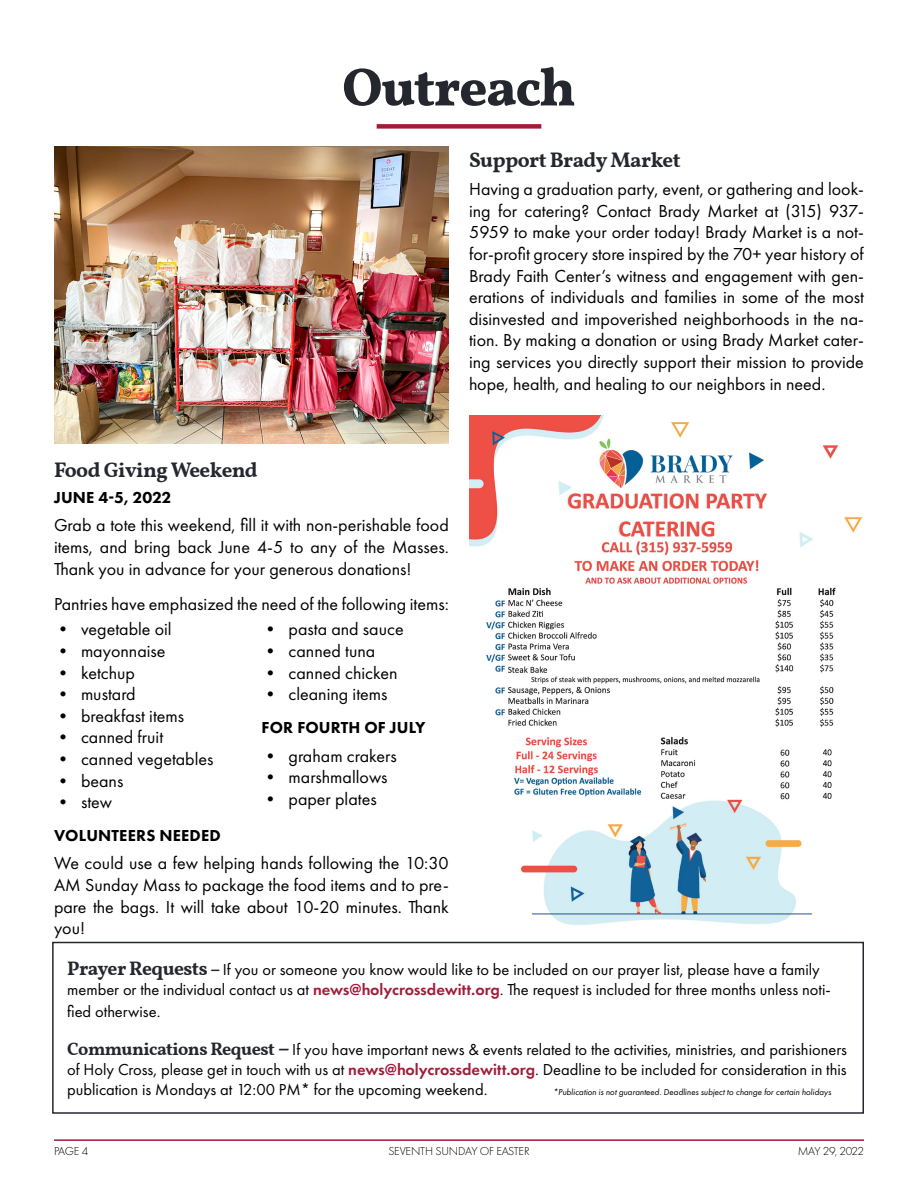
<style>
.page{position:relative;width:918px;height:1188px;background:#fff}
.page>*{position:absolute;margin:0;border:0;box-sizing:border-box;transform-origin:0 0}
.t1{font:800 54px "Vollkorn";letter-spacing:-.025em;color:#25272e}
.t2{font:700 21px "Vollkorn";letter-spacing:-.025em;color:#25272e}
.t3{font:18px/21.6px "Futura PT";color:#000;text-align:justify}
.t4{font:16.5px/19.8px "Futura PT";color:#000}
.t5{font:800 16.5px "Futura PT";letter-spacing:.01em;color:#000}
.t6{font:300 12px "Futura PT";letter-spacing:-.015em;color:#000}
.t7{font:300 12px "Futura PT";letter-spacing:-.045em;color:#000}
.t8{font:italic 9px "Futura PT";color:#000}
.s1{font-family:"Vollkorn";font-weight:700;font-size:19.5px;color:#25272e}
.s2{font-family:"Vollkorn";font-weight:700;font-size:18px;color:#25272e}
.s3{font-weight:600;color:#a21c3a}
.s4{font-family:"Vollkorn";font-weight:700;font-size:21px;color:#25272e}
</style>
<div class="page">
<hr style="left:54px;top:1139px;width:810px;height:2px;background:#a21c3a">
<img style="left:469px;top:416px;width:394px;height:509px">
<div style="left:377px;top:124px;width:164px;height:5px;background:#a21c3a"></div>
<img style="left:54px;top:147px;width:395px;height:296px">
<div style="left:52px;top:942px;width:812px;height:172px;border:2px solid #25272e"></div>
<h1 class="t1" style="left:342px;top:46px;width:235px">Outreach</h1>
<p class="t2" style="left:469px;top:144px;width:213px">Support Brady Market</p>
<p class="t3" style="left:469px;top:178px;width:396px">Having a graduation party, event, or gathering and look&shy;ing for catering? Contact Brady Market at (315) 937- 5959 to make your order today! Brady Market is a not&shy;for-profit grocery store inspired by the 70+ year history of Brady Faith Center’s witness and engagement with gen&shy;erations of individuals and families in some of the most disinvested and impoverished neighborhoods in the na&shy;tion. By making a donation or using Brady Market cater&shy;ing services you directly support their mission to provide hope, health, and healing to our neighbors in need.</p>
<p class="t2" style="left:54px;top:454px;width:205px">Food Giving Weekend</p>
<p class="t5" style="left:54px;top:487px;width:119px">JUNE 4-5, 2022</p>
<p class="t3" style="left:54px;top:515px;width:396px">Grab a tote this weekend, fill it with non-perishable food items, and bring back June 4-5 to any of the Masses.<br>Thank you in advance for your generous donations!</p>
<p class="t3" style="left:54px;top:593px;width:396px">Pantries have emphasized the need of the following items:</p>
<p class="t3" style="left:54px;top:618px;width:119px">• vegetable oil</p>
<p class="t3" style="left:54px;top:640px;width:113px">• mayonnaise</p>
<p class="t3" style="left:54px;top:662px;width:83px">• ketchup</p>
<p class="t3" style="left:54px;top:683px;width:83px">• mustard</p>
<p class="t3" style="left:54px;top:705px;width:132px">• breakfast items</p>
<p class="t3" style="left:54px;top:726px;width:111px">• canned fruit</p>
<p class="t3" style="left:54px;top:748px;width:161px">• canned vegetables</p>
<p class="t3" style="left:54px;top:770px;width:71px">• beans</p>
<p class="t3" style="left:54px;top:791px;width:60px">• stew</p>
<p class="t3" style="left:262px;top:618px;width:144px">• pasta and sauce</p>
<p class="t3" style="left:262px;top:640px;width:115px">• canned tuna</p>
<p class="t3" style="left:262px;top:662px;width:138px">• canned chicken</p>
<p class="t3" style="left:262px;top:683px;width:127px">• cleaning items</p>
<p class="t5" style="left:262px;top:718px;width:166px">FOR FOURTH OF JULY</p>
<p class="t3" style="left:262px;top:745px;width:137px">• graham crakers</p>
<p class="t3" style="left:262px;top:766px;width:128px">• marshmallows</p>
<p class="t3" style="left:262px;top:788px;width:117px">• paper plates</p>
<p class="t5" style="left:54px;top:825px;width:168px">VOLUNTEERS NEEDED</p>
<p class="t3" style="left:54px;top:852px;width:396px">We could use a few helping hands following the 10:30<br>AM Sunday Mass to package the food items and to pre&shy;pare the bags. It will take about 10-20 minutes. Thank you!</p>
<p class="t4" style="left:67px;top:960px;width:765px"><span class="s1">Prayer Requests</span> <span class="s2">–</span> If you or someone you know would like to be included on our prayer list, please have a family member or the individual contact us at <span class="s3">news@holycrossdewitt.org</span>. The request is included for three months unless noti-</p>
<p class="t4" style="left:67px;top:1001px;width:95px">fied otherwise.</p>
<p class="t4" style="left:67px;top:1040px;width:781px;text-align:justify"><span class="s2">Communications Request</span> <span class="s4">–</span>If you have important news &amp; events related to the activities, ministries, and parishioners of Holy Cross, please get in touch with us at <span class="s3">news@holycrossdewitt.org</span>. Deadline to be included for consideration in this publication is Mondays at 12:00 PM* for the upcoming weekend.</p>
<p class="t8" style="left:553px;top:1087px;width:280px">*Publication is not guaranteed. Deadlines subject to change for certain holidays</p>
<p class="t6" style="left:54px;top:1144px;width:36px">PAGE 4</p>
<p class="t6" style="left:388px;top:1144px;width:143px">SEVENTH SUNDAY OF EASTER</p>
<p class="t7" style="left:798px;top:1144px;width:68px">MAY 29, 2022</p>
</div>
